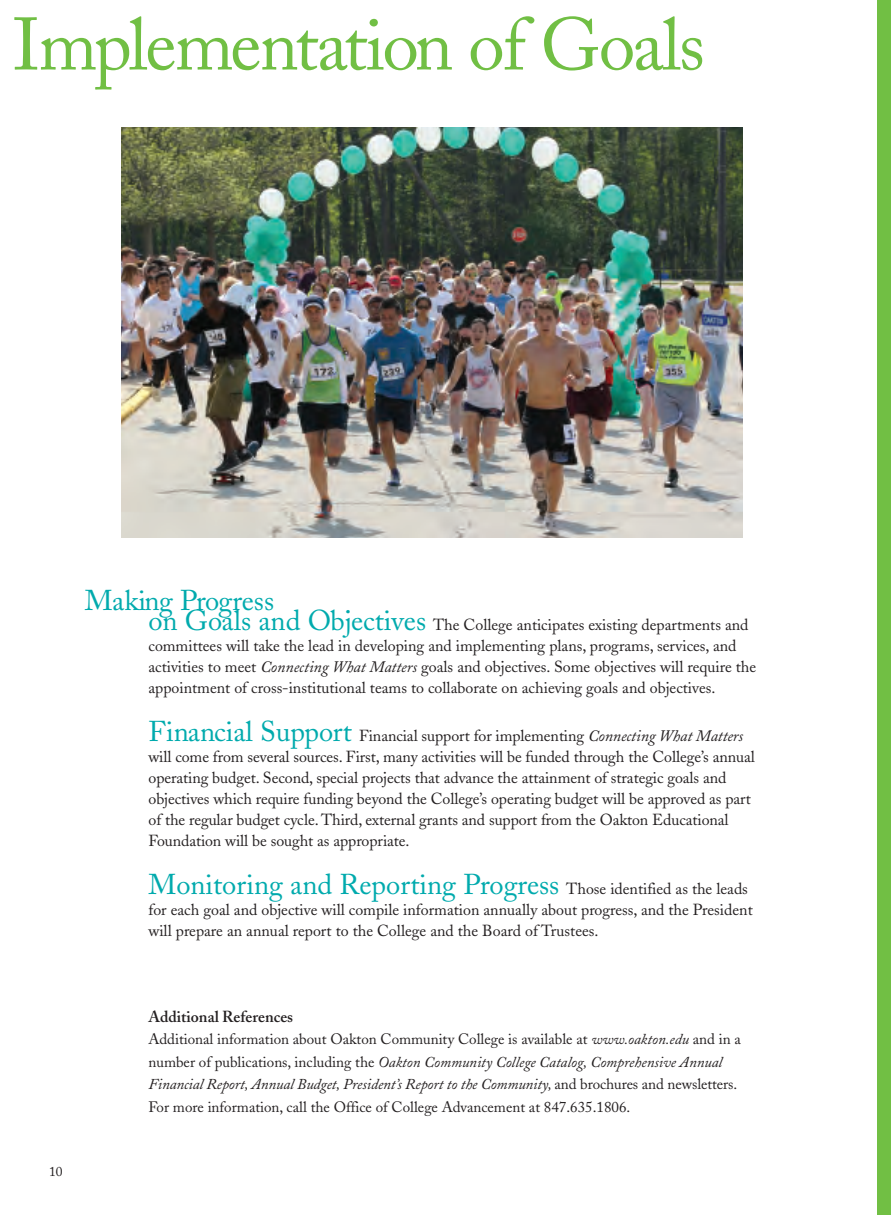
<style>
.page{position:relative;width:891px;height:1215px;background:#fff}
.page>*{position:absolute;margin:0;border:0;box-sizing:border-box;transform-origin:0 0}
.t1{font:73.5px "Adobe Caslon";letter-spacing:-.03em;color:#71bf44}
.t2{font:28.5px "Adobe Caslon";color:#00aaad}
.t3{font:15.9px/21px "Adobe Caslon";color:#231f20}
.t4{font:600 15.9px "Adobe Caslon";color:#231f20}
.t5{font:15px/22.5px "Adobe Caslon";color:#231f20}
.t6{font:13.5px "Adobe Caslon";color:#231f20}
.s1{font-size:28.5px;color:#00aaad}
.s2{font-style:italic}
.s3{font-size:15.9px;color:#231f20}
</style>
<div class="page">
<div style="left:877px;top:0;width:14px;height:1215px;background:#71bf44"></div>
<img style="left:122px;top:128px;width:620px;height:410px">
<h1 class="t1" style="left:13px;top:17px;width:694px">Implementation of Goals</h1>
<h2 class="t2" style="left:85px;top:590px;width:191px">Making Progress</h2>
<p class="t3" style="left:148px;top:616px;width:609px"><span class="s1">on Goals and Objectives</span> The College anticipates existing departments and committees will take the lead in developing and implementing plans, programs, services, and activities to meet <span class="s2">Connecting What Matters</span> goals and objectives. Some objectives will require the appointment of cross-institutional teams to collaborate on achieving goals and objectives.</p>
<p class="t3" style="left:148px;top:727px;width:608px"><span class="s1">Financial Support</span> Financial support for implementing <span class="s2">Connecting What Matters </span>will come from several sources. First, many activities will be funded through the College’s annual operating budget. Second, special projects that advance the attainment of strategic goals and objectives which require funding beyond the College’s operating budget will be approved as part of the regular budget cycle. Third, external grants and support from the Oakton Educational Foundation will be sought as appropriate.</p>
<h2 class="t2" style="left:148px;top:874px;width:601px">Monitoring and Reporting Progress <span class="s3">Those identified as the leads</span></h2>
<p class="t3" style="left:148px;top:901px;width:606px">for each goal and objective will compile information annually about progress, and the President will prepare an annual report to the College and the Board of Trustees.</p>
<p class="t6" style="left:49px;top:1166px;width:15px">10</p>
<p class="t4" style="left:148px;top:1010px;width:146px">Additional References</p>
<p class="t5" style="left:148px;top:1030px;width:594px">Additional information about Oakton Community College is available at <span class="s2">www.oakton.edu</span> and in a number of publications, including the <span class="s2">Oakton Community College Catalog, Comprehensive Annual Financial Report, Annual Budget, President’s Report to the Community,</span> and brochures and newsletters.<br>For more information, call the Office of College Advancement at 847.635.1806.</p>
</div>
